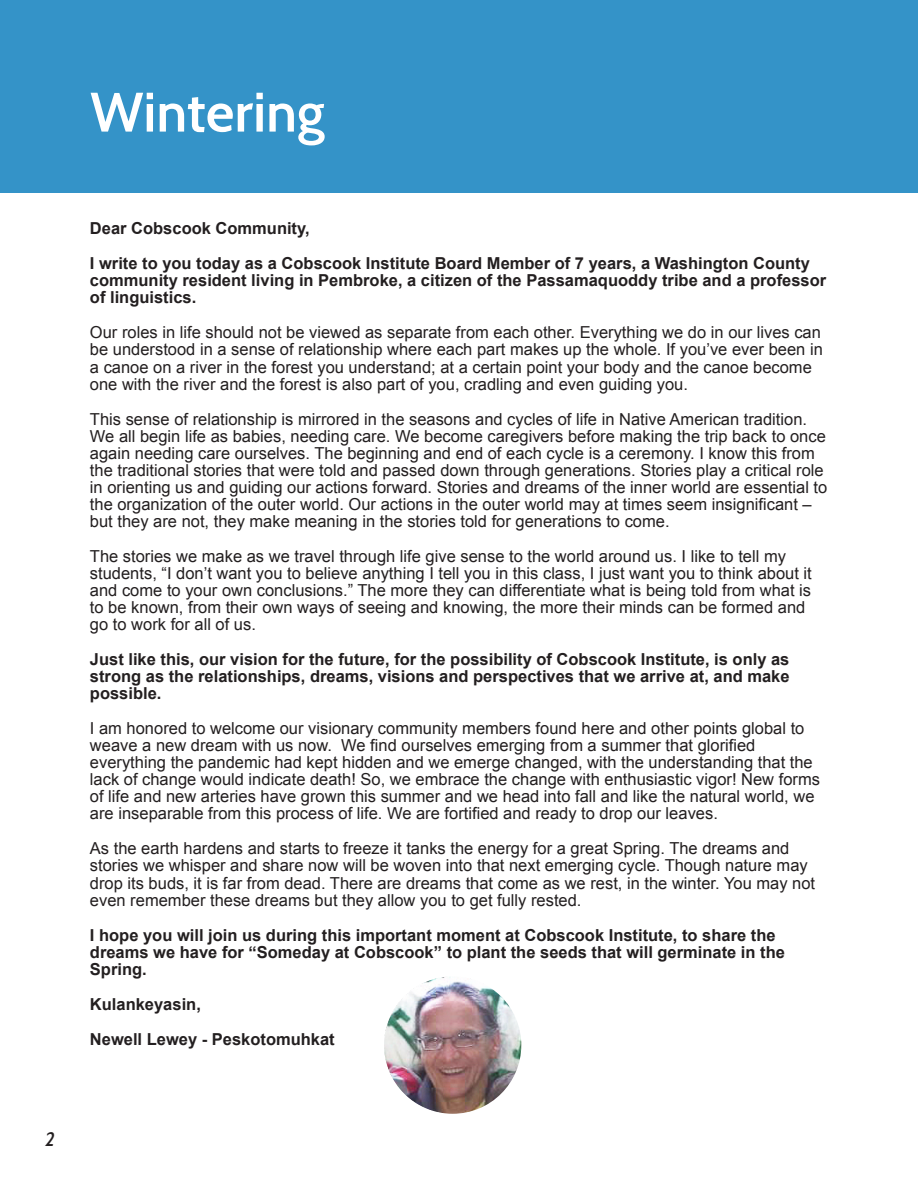
<style>
.page{position:relative;width:918px;height:1188px;background:#fff}
.page>*{position:absolute;margin:0;border:0;box-sizing:border-box;transform-origin:0 0}
.t1{font:600 55.5px "Cabin";color:#fff}
.t2{font:italic 500 19.5px "Cabin";color:#231f20}
.t3{font:16.5px/17.1px "Arial";color:#231f20}
.t4{font:700 16.5px/17.1px "Arial";color:#231f20}
</style>
<div class="page">
<div style="left:0;top:0;width:918px;height:193px;background:#3493c8"></div>
<img style="left:384px;top:976px;width:137px;height:138px;border-radius:50%">
<p class="t2" style="left:45px;top:1127px;width:11px">2</p>
<h1 class="t1" style="left:90px;top:78px;width:236px">Wintering</h1>
<p class="t4" style="left:90px;top:212px;width:722px;line-height:35.1px">Dear Cobscook Community,<br>I write to you today as a Cobscook Institute Board Member of 7 years, a Washington County</p>
<p class="t4" style="left:90px;top:274px;width:738px">community resident living in Pembroke, a citizen of the Passamaquoddy tribe and a professor of linguistics.</p>
<p class="t3" style="left:90px;top:326px;width:734px">Our roles in life should not be viewed as separate from each other. Everything we do in our lives can be understood in a sense of relationship where each part makes up the whole. If you’ve ever been in a canoe on a river in the forest you understand; at a certain point your body and the canoe become one with the river and the forest is also part of you, cradling and even guiding you.</p>
<p class="t3" style="left:90px;top:412px;width:739px">This sense of relationship is mirrored in the seasons and cycles of life in Native American tradition.<br>We all begin life as babies, needing care. We become caregivers before making the trip back to once again needing care ourselves. The beginning and end of each cycle is a ceremony. I know this from the traditional stories that were told and passed down through generations. Stories play a critical role in orienting us and guiding our actions forward. Stories and dreams of the inner world are essential to the organization of the outer world. Our actions in the outer world may at times seem insignificant – but they are not, they make meaning in the stories told for generations to come.</p>
<p class="t3" style="left:90px;top:549px;width:723px">The stories we make as we travel through life give sense to the world around us. I like to tell my students, “I don’t want you to believe anything I tell you in this class, I just want you to think about it and come to your own conclusions.” The more they can differentiate what is being told from what is to be known, from their own ways of seeing and knowing, the more their minds can be formed and go to work for all of us.</p>
<p class="t4" style="left:90px;top:652px;width:701px;text-align:justify">Just like this, our vision for the future, for the possibility of Cobscook Institute, is only as strong as the relationships, dreams, visions and perspectives that we arrive at, and make possible.</p>
<p class="t3" style="left:90px;top:721px;width:732px">I am honored to welcome our visionary community members found here and other points global to weave a new dream with us now. We find ourselves emerging from a summer that glorified everything the pandemic had kept hidden and we emerge changed, with the understanding that the lack of change would indicate death! So, we embrace the change with enthusiastic vigor! New forms of life and new arteries have grown this summer and we head into fall and like the natural world, we are inseparable from this process of life. We are fortified and ready to drop our leaves.</p>
<p class="t3" style="left:90px;top:842px;width:727px">As the earth hardens and starts to freeze it tanks the energy for a great Spring. The dreams and stories we whisper and share now will be woven into that next emerging cycle. Though nature may drop its buds, it is far from dead. There are dreams that come as we rest, in the winter. You may not even remember these dreams but they allow you to get fully rested.</p>
<p class="t4" style="left:90px;top:928px;width:697px">I hope you will join us during this important moment at Cobscook Institute, to share the dreams we have for “Someday at Cobscook” to plant the seeds that will germinate in the<br>Spring.</p>
<p class="t4" style="left:90px;top:988px;width:246px;line-height:35.1px">Kulankeyasin,<br>Newell Lewey - Peskotomuhkat</p>
</div>
